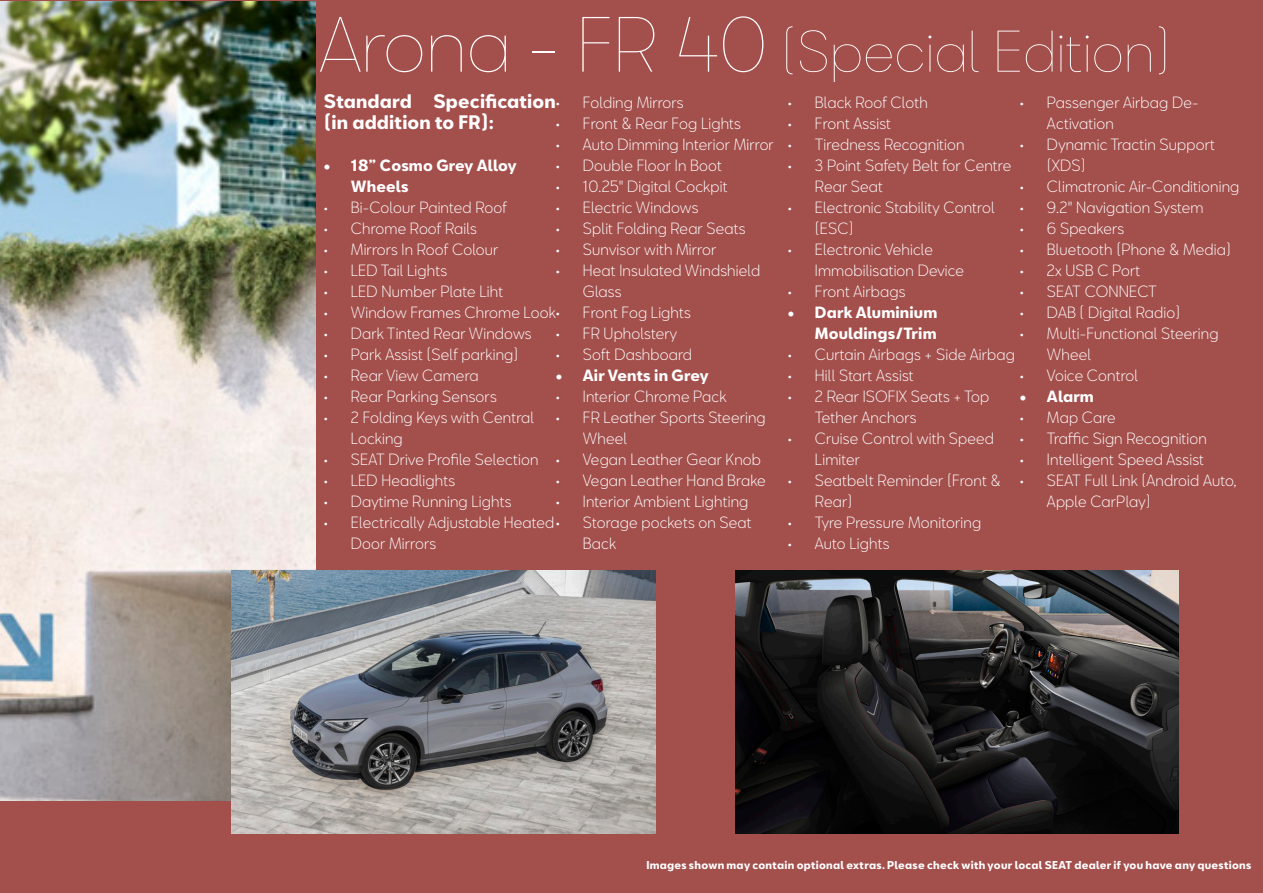
<style>
.page{position:relative;width:1263px;height:893px;background:#a34f4c}
.page>*{position:absolute;margin:0;border:0;box-sizing:border-box;transform-origin:0 0}
.sub_headline_trim{font:200 54px "Seat Bcn";color:#fff}
.t1{font:700 18px/21px "SEATBCN";letter-spacing:.01em;color:#fff}
.t2{font:300 15px/21px "SEATBCN";letter-spacing:.01em;color:#fff}
.t3{font:700 15px/21px "SEATBCN";letter-spacing:.01em;color:#fff}
.t4{font:700 10.5px "SEATBCN";letter-spacing:.03em;color:#fff}
.s1{font-size:72px}
</style>
<div class="page">
<img style="left:0;top:1px;width:316px;height:799px">
<img style="left:736px;top:571px;width:443px;height:262px">
<img style="left:232px;top:571px;width:424px;height:262px">
<p class="sub_headline_trim" style="left:320px;top:5px;width:853px"><span class="s1">Arona - FR 40</span> (Special Edition)</p>
<p class="t1" style="left:324px;top:91px;width:234px">Standard Specification (in addition to FR):</p>
<p class="t3" style="left:351px;top:156px;width:167px;text-indent:-27px">• 18” Cosmo Grey Alloy<br>Wheels</p>
<p class="t2" style="left:324px;top:198px;width:184px">• Bi-Colour Painted Roof</p>
<p class="t2" style="left:324px;top:219px;width:154px">• Chrome Roof Rails</p>
<p class="t2" style="left:324px;top:240px;width:176px">• Mirrors In Roof Colour</p>
<p class="t2" style="left:324px;top:261px;width:125px">• LED Tail Lights</p>
<p class="t2" style="left:324px;top:282px;width:181px">• LED Number Plate Liht</p>
<p class="t2" style="left:324px;top:303px;width:368px">• Window Frames Chrome Look• Front Fog Lights</p>
<p class="t2" style="left:324px;top:324px;width:209px">• Dark Tinted Rear Windows</p>
<p class="t2" style="left:324px;top:345px;width:196px">• Park Assist (Self parking)</p>
<p class="t2" style="left:324px;top:366px;width:156px">• Rear View Camera</p>
<p class="t2" style="left:324px;top:387px;width:174px">• Rear Parking Sensors</p>
<p class="t2" style="left:351px;top:408px;width:185px;text-indent:-27px">• 2 Folding Keys with Central<br>Locking</p>
<p class="t2" style="left:324px;top:450px;width:216px">• SEAT Drive Profile Selection</p>
<p class="t2" style="left:324px;top:471px;width:133px">• LED Headlights</p>
<p class="t2" style="left:324px;top:492px;width:189px">• Daytime Running Lights</p>
<p class="t2" style="left:351px;top:513px;width:402px;text-indent:-27px">• Electrically Adjustable Heated• Storage pockets on Seat<br>Door Mirrors</p>
<p class="t2" style="left:788px;top:93px;width:141px">• Black Roof Cloth</p>
<p class="t2" style="left:788px;top:114px;width:105px">• Front Assist</p>
<p class="t2" style="left:788px;top:135px;width:178px">• Tiredness Recognition</p>
<p class="t2" style="left:815px;top:156px;width:198px;text-indent:-27px">• 3 Point Safety Belt for Centre<br>Rear Seat</p>
<p class="t2" style="left:815px;top:198px;width:181px;text-indent:-27px">• Electronic Stability Control (ESC)</p>
<p class="t2" style="left:815px;top:240px;width:151px;text-indent:-27px">• Electronic Vehicle<br>Immobilisation Device</p>
<p class="t2" style="left:788px;top:282px;width:119px">• Front Airbags</p>
<p class="t3" style="left:788px;top:303px;width:151px;text-align:right">• Dark Aluminium<br>Mouldings/Trim</p>
<p class="t2" style="left:788px;top:345px;width:228px">• Curtain Airbags + Side Airbag</p>
<p class="t2" style="left:788px;top:366px;width:127px">• Hill Start Assist</p>
<p class="t2" style="left:815px;top:387px;width:176px;text-indent:-27px">• 2 Rear ISOFIX Seats + Top<br>Tether Anchors</p>
<p class="t2" style="left:815px;top:429px;width:181px;text-indent:-27px">• Cruise Control with Speed<br>Limiter</p>
<p class="t2" style="left:815px;top:471px;width:188px;text-indent:-27px">• Seatbelt Reminder (Front &amp;<br>Rear)</p>
<p class="t2" style="left:788px;top:513px;width:195px">• Tyre Pressure Monitoring</p>
<p class="t2" style="left:788px;top:534px;width:103px">• Auto Lights</p>
<p class="t2" style="left:556px;top:93px;width:129px">• Folding Mirrors</p>
<p class="t2" style="left:556px;top:114px;width:187px">• Front &amp; Rear Fog Lights</p>
<p class="t2" style="left:556px;top:135px;width:219px">• Auto Dimming Interior Mirror</p>
<p class="t2" style="left:556px;top:156px;width:167px">• Double Floor In Boot</p>
<p class="t2" style="left:556px;top:177px;width:173px">• 10.25" Digital Cockpit</p>
<p class="t2" style="left:556px;top:198px;width:144px">• Electric Windows</p>
<p class="t2" style="left:556px;top:219px;width:191px">• Split Folding Rear Seats</p>
<p class="t2" style="left:556px;top:240px;width:162px">• Sunvisor with Mirror</p>
<p class="t2" style="left:583px;top:261px;width:179px;text-indent:-27px">• Heat Insulated Windshield<br>Glass</p>
<p class="t2" style="left:556px;top:324px;width:123px">• FR Upholstery</p>
<p class="t2" style="left:556px;top:345px;width:138px">• Soft Dashboard</p>
<p class="t3" style="left:556px;top:366px;width:154px">• Air Vents in Grey</p>
<p class="t2" style="left:556px;top:387px;width:172px">• Interior Chrome Pack</p>
<p class="t2" style="left:583px;top:408px;width:184px;text-indent:-27px">• FR Leather Sports Steering<br>Wheel</p>
<p class="t2" style="left:556px;top:450px;width:207px">• Vegan Leather Gear Knob</p>
<p class="t2" style="left:556px;top:471px;width:211px">• Vegan Leather Hand Brake</p>
<p class="t2" style="left:556px;top:492px;width:194px">• Interior Ambient Lighting</p>
<p class="t2" style="left:583px;top:534px;width:35px">Back</p>
<p class="t2" style="left:1047px;top:93px;width:153px;text-indent:-27px">• Passenger Airbag De-<br>Activation</p>
<p class="t2" style="left:1047px;top:135px;width:170px;text-indent:-27px">• Dynamic Tractin Support (XDS)</p>
<p class="t2" style="left:1020px;top:177px;width:221px">• Climatronic Air-Conditioning</p>
<p class="t2" style="left:1020px;top:198px;width:185px">• 9.2" Navigation System</p>
<p class="t2" style="left:1020px;top:219px;width:106px">• 6 Speakers</p>
<p class="t2" style="left:1020px;top:240px;width:212px">• Bluetooth (Phone &amp; Media)</p>
<p class="t2" style="left:1020px;top:261px;width:122px">• 2x USB C Port</p>
<p class="t2" style="left:1020px;top:282px;width:138px">• SEAT CONNECT</p>
<p class="t2" style="left:1020px;top:303px;width:162px">• DAB ( Digital Radio)</p>
<p class="t2" style="left:1047px;top:324px;width:173px;text-indent:-27px">• Multi-Functional Steering<br>Wheel</p>
<p class="t2" style="left:1020px;top:366px;width:120px">• Voice Control</p>
<p class="t3" style="left:1020px;top:387px;width:75px">• Alarm</p>
<p class="t2" style="left:1020px;top:408px;width:97px">• Map Care</p>
<p class="t2" style="left:1020px;top:429px;width:188px">• Traffic Sign Recognition</p>
<p class="t2" style="left:1020px;top:450px;width:186px">• Intelligent Speed Assist</p>
<p class="t2" style="left:1047px;top:471px;width:191px;text-indent:-27px">• SEAT Full Link (Android Auto,<br>Apple CarPlay)</p>
<p class="t4" style="left:646px;top:860px;width:607px">Images shown may contain optional extras. Please check with your local SEAT dealer if you have any questions</p>
</div>
